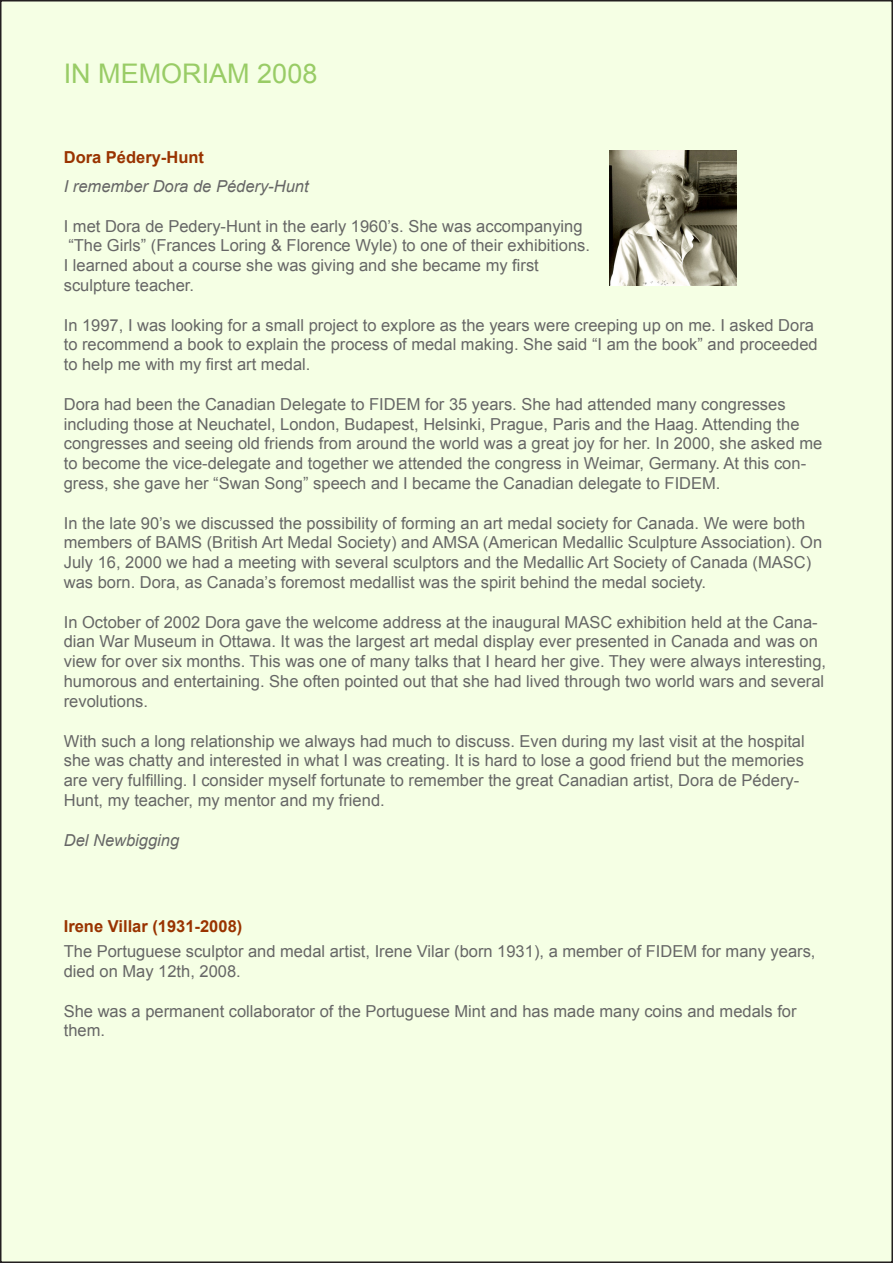
<style>
.page{position:relative;width:893px;height:1263px;background:#fff}
.page>*{position:absolute;margin:0;border:0;box-sizing:border-box;transform-origin:0 0}
.t1{font:27px "Arial";color:#9c6}
.t2{font:16.5px/19.8px "Arial";color:#666}
.t3{font:italic 16.5px "Arial";color:#666}
.t4{font:700 16.5px "Arial";color:#930}
</style>
<div class="page">
<div style="left:1px;top:1px;width:891px;height:1261px;background:#f5ffe4"></div>
<img style="left:609px;top:151px;width:128px;height:134px">
<p class="t1" style="left:64px;top:56px;width:255px">IN MEMORIAM 2008</p>
<p class="t4" style="left:64px;top:146px;width:142px">Dora Pédery-Hunt</p>
<p class="t3" style="left:64px;top:176px;width:246px">I remember Dora de Pédery-Hunt</p>
<p class="t2" style="left:64px;top:216px;width:520px">I met Dora de Pedery-Hunt in the early 1960’s. She was accompanying</p>
<p class="t2" style="left:68px;top:236px;width:523px">“The Girls” (Frances Loring &amp; Florence Wyle) to one of their exhibitions.</p>
<p class="t2" style="left:64px;top:256px;width:477px">I learned about a course she was giving and she became my first</p>
<p class="t2" style="left:64px;top:275px;width:132px">sculpture teacher.</p>
<p class="t2" style="left:64px;top:315px;width:755px">In 1997, I was looking for a small project to explore as the years were creeping up on me. I asked Dora to recommend a book to explain the process of medal making. She said “I am the book” and proceeded to help me with my first art medal.</p>
<p class="t2" style="left:64px;top:394px;width:760px">Dora had been the Canadian Delegate to FIDEM for 35 years. She had attended many congresses including those at Neuchatel, London, Budapest, Helsinki, Prague, Paris and the Haag. Attending the congresses and seeing old friends from around the world was a great joy for her. In 2000, she asked me to become the vice-delegate and together we attended the congress in Weimar, Germany. At this con&shy;gress, she gave her “Swan Song” speech and I became the Canadian delegate to FIDEM.</p>
<p class="t2" style="left:64px;top:513px;width:760px">In the late 90’s we discussed the possibility of forming an art medal society for Canada. We were both members of BAMS (British Art Medal Society) and AMSA (American Medallic Sculpture Association). On July 16, 2000 we had a meeting with several sculptors and the Medallic Art Society of Canada (MASC) was born. Dora, as Canada’s foremost medallist was the spirit behind the medal society.</p>
<p class="t2" style="left:64px;top:612px;width:764px">In October of 2002 Dora gave the welcome address at the inaugural MASC exhibition held at the Cana&shy;dian War Museum in Ottawa. It was the largest art medal display ever presented in Canada and was on view for over six months. This was one of many talks that I heard her give. They were always interesting, humorous and entertaining. She often pointed out that she had lived through two world wars and several revolutions.</p>
<p class="t2" style="left:64px;top:731px;width:742px">With such a long relationship we always had much to discuss. Even during my last visit at the hospital she was chatty and interested in what I was creating. It is hard to lose a good friend but the memories are very fulfilling. I consider myself fortunate to remember the great Canadian artist, Dora de Pédery-Hunt, my teacher, my mentor and my friend.</p>
<p class="t3" style="left:64px;top:829px;width:117px">Del Newbigging</p>
<p class="t4" style="left:64px;top:915px;width:180px">Irene Villar (1931-2008)</p>
<p class="t2" style="left:64px;top:941px;width:753px">The Portuguese sculptor and medal artist, Irene Vilar (born 1931), a member of FIDEM for many years, died on May 12th, 2008.</p>
<p class="t2" style="left:64px;top:1001px;width:734px">She was a permanent collaborator of the Portuguese Mint and has made many coins and medals for them.</p>
</div>
